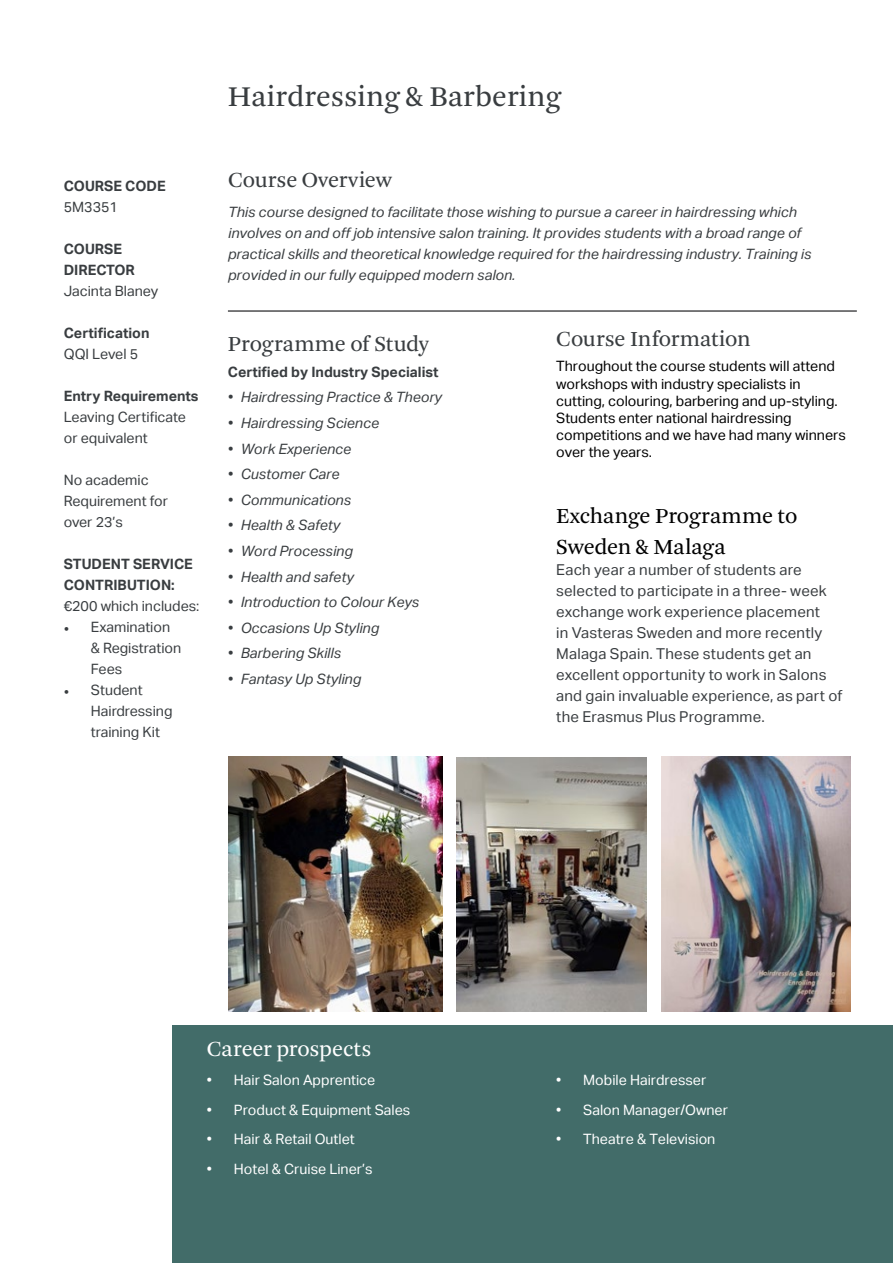
<style>
.page{position:relative;width:893px;height:1263px;background:#fff}
.page>*{position:absolute;margin:0;border:0;box-sizing:border-box;transform-origin:0 0}
.t1{font:30px "Arnhem";color:#393d40}
.t2{font:22.5px "Arnhem";letter-spacing:-.005em;color:#393d40}
.t3{font:22.5px/31.5px "Arnhem";letter-spacing:-.005em;color:#000}
.t4{font:22.5px "Arnhem";letter-spacing:-.005em;color:#fff}
.t5{font:15px/21px "Aktiv Grotesk";letter-spacing:.015em;color:#393d40}
.t6{font:italic 14.25px/21px "Aktiv Grotesk";color:#393d40}
.t7{font:14.25px/17.1px "Aktiv Grotesk";color:#000}
.t8{font:14.25px/21px "Aktiv Grotesk";color:#393d40}
.t9{font:14.25px "Aktiv Grotesk";color:#fff}
.t10{font:700 14.25px/21px "Aktiv Grotesk";color:#393d40}
.s1{font-family:"Minion Pro"}
</style>
<div class="page">
<div style="left:173px;top:1025px;width:720px;height:238px;background:#426c69"></div>
<hr style="left:228px;top:310px;width:629px;height:2px;background:#4d4d4f">
<img style="left:229px;top:757px;width:213px;height:254px">
<img style="left:456px;top:757px;width:190px;height:254px">
<img style="left:662px;top:757px;width:189px;height:254px">
<p class="t10" style="left:64px;top:175px;width:103px">COURSE CODE</p>
<p class="t8" style="left:64px;top:196px;width:56px">5M3351</p>
<p class="t10" style="left:64px;top:238px;width:73px">COURSE<br>DIRECTOR</p>
<p class="t8" style="left:64px;top:280px;width:96px">Jacinta Blaney</p>
<p class="t10" style="left:64px;top:322px;width:87px">Certification</p>
<p class="t8" style="left:64px;top:343px;width:76px">QQI Level 5</p>
<p class="t10" style="left:64px;top:385px;width:136px">Entry Requirements</p>
<p class="t8" style="left:64px;top:406px;width:124px">Leaving Certificate or equivalent</p>
<p class="t8" style="left:64px;top:469px;width:106px">No academic<br>Requirement for over 23’s</p>
<p class="t10" style="left:64px;top:553px;width:131px">STUDENT SERVICE<br>CONTRIBUTION:</p>
<p class="t8" style="left:64px;top:595px;width:137px">€200 which includes:</p>
<p class="t8" style="left:91px;top:616px;width:92px;text-indent:-27px"><span class="s1">•</span> Examination &amp; Registration<br>Fees</p>
<p class="t8" style="left:91px;top:679px;width:83px;text-indent:-27px"><span class="s1">•</span> Student<br>Hairdressing training Kit</p>
<h1 class="t1" style="left:228px;top:80px;width:335px">Hairdressing &amp; Barbering</h1>
<h2 class="t2" style="left:228px;top:168px;width:165px">Course Overview</h2>
<p class="t6" style="left:228px;top:201px;width:585px">This course designed to facilitate those wishing to pursue a career in hairdressing which involves on and off job intensive salon training. It provides students with a broad range of practical skills and theoretical knowledge required for the hairdressing industry. Training is provided in our fully equipped modern salon.</p>
<h2 class="t2" style="left:228px;top:331px;width:203px">Programme of Study</h2>
<p class="t10" style="left:228px;top:361px;width:212px">Certified by Industry Specialist</p>
<p class="t6" style="left:228px;top:387px;width:216px">• Hairdressing Practice &amp; Theory</p>
<p class="t6" style="left:228px;top:412px;width:153px">• Hairdressing Science</p>
<p class="t6" style="left:228px;top:438px;width:125px">• Work Experience</p>
<p class="t6" style="left:228px;top:464px;width:113px">• Customer Care</p>
<p class="t6" style="left:228px;top:489px;width:125px">• Communications</p>
<p class="t6" style="left:228px;top:515px;width:114px">• Health &amp; Safety</p>
<p class="t6" style="left:228px;top:540px;width:126px">• Word Processing</p>
<p class="t6" style="left:228px;top:566px;width:127px">• Health and safety</p>
<p class="t6" style="left:228px;top:592px;width:193px">• Introduction to Colour Keys</p>
<p class="t6" style="left:228px;top:617px;width:153px">• Occasions Up Styling</p>
<p class="t6" style="left:228px;top:643px;width:115px">• Barbering Skills</p>
<p class="t6" style="left:228px;top:669px;width:135px">• Fantasy Up Styling</p>
<h2 class="t2" style="left:556px;top:326px;width:196px">Course Information</h2>
<p class="t7" style="left:556px;top:358px;width:291px">Throughout the course students will attend workshops with industry specialists in cutting, colouring, barbering and up-styling.<br>Students enter national hairdressing competitions and we have had many winners over the years.</p>
<h2 class="t3" style="left:556px;top:500px;width:243px">Exchange Programme to<br>Sweden &amp; Malaga</h2>
<p class="t5" style="left:556px;top:559px;width:288px">Each year a number of students are selected to participate in a three- week exchange work experience placement<br>in Vasteras Sweden and more recently Malaga Spain. These students get an excellent opportunity to work in Salons and gain invaluable experience, as part of the Erasmus Plus Programme.</p>
<h2 class="t4" style="left:207px;top:1036px;width:166px">Career prospects</h2>
<p class="t9" style="left:207px;top:1072px;width:170px">• Hair Salon Apprentice</p>
<p class="t9" style="left:207px;top:1102px;width:205px">• Product &amp; Equipment Sales</p>
<p class="t9" style="left:207px;top:1131px;width:149px">• Hair &amp; Retail Outlet</p>
<p class="t9" style="left:207px;top:1161px;width:167px">• Hotel &amp; Cruise Liner’s</p>
<p class="t9" style="left:556px;top:1072px;width:151px">• Mobile Hairdresser</p>
<p class="t9" style="left:556px;top:1101px;width:173px">• Salon Manager/Owner</p>
<p class="t9" style="left:556px;top:1131px;width:161px">• Theatre &amp; Television</p>
</div>
